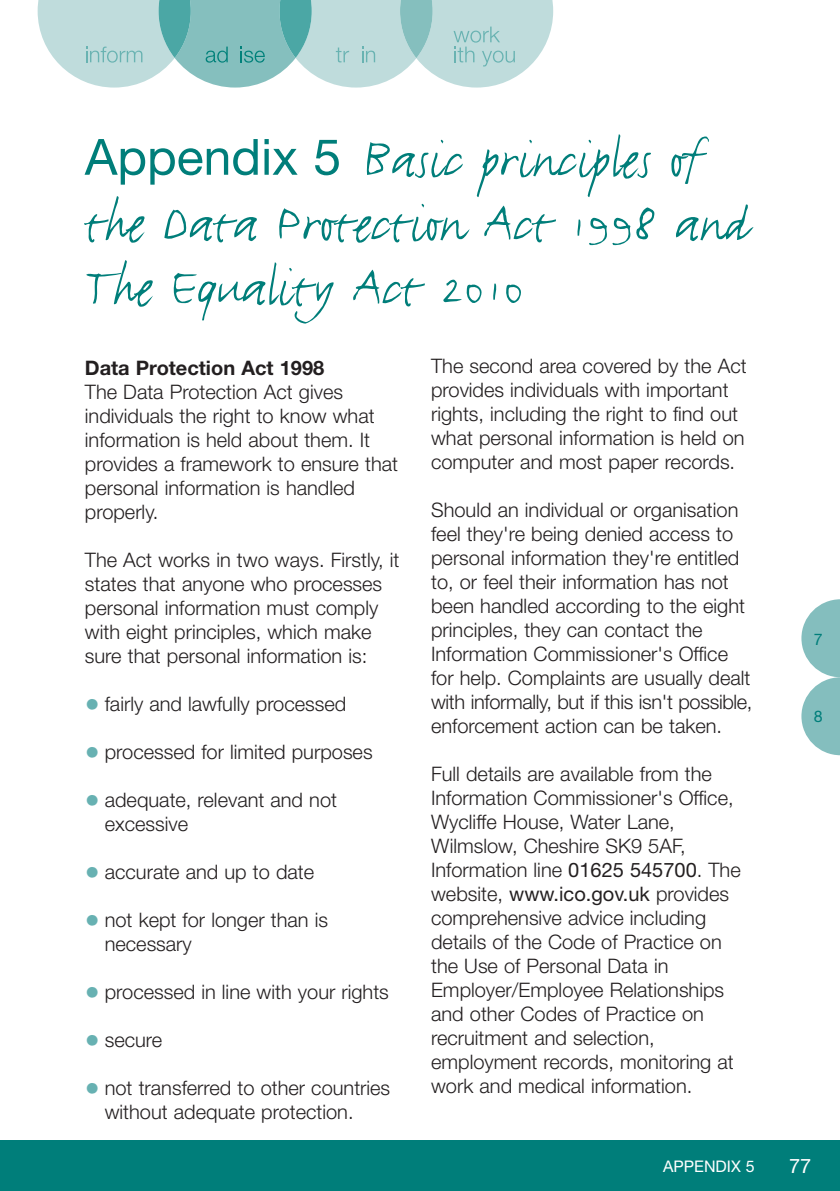
<style>
.page{position:relative;width:840px;height:1191px;background:#fff}
.page>*{position:absolute;margin:0;border:0;box-sizing:border-box;transform-origin:0 0}
.t1{font:60px/64px "FF Justlefthand";color:#007e7a}
.t2{font:300 20px/24px "Helvetica Neue";color:#231f20}
.t3{font:700 20px "Helvetica Neue";color:#231f20}
.t4{font:20px "Helvetica Neue";color:#fff}
.t5{font:16px "Helvetica Neue";color:#fff}
.t6{font:16px "Helvetica Neue";color:#007e7a}
.s1{font-family:"Helvetica Neue";font-size:50px}
.s2{font-size:30px;color:#67b1b2}
.s3{font-weight:400}
</style>
<div class="page">
<svg style="left:801px;top:599px;width:38px;height:156px"></svg>
<svg style="left:38px;top:0;width:515px;height:88px;background:#b2d6d5"></svg>
<div style="left:0;top:1140px;width:839px;height:51px;background:#007e7a"></div>
<h1 class="t1" style="left:85px;top:135px;width:665px"><span class="s1">Appendix 5</span> Basic principles of the Data Protection Act 1998 and<br>The Equality Act 2010</h1>
<h5 class="t3" style="left:85px;top:360px;width:241px">Data Protection Act 1998</h5>
<p class="t2" style="left:85px;top:381px;width:314px">The Data Protection Act gives individuals the right to know what information is held about them. It provides a framework to ensure that personal information is handled properly.</p>
<p class="t2" style="left:85px;top:549px;width:316px">The Act works in two ways. Firstly, it states that anyone who processes personal information must comply with eight principles, which make sure that personal information is:</p>
<p class="t2" style="left:85px;top:693px;width:263px"><span class="s2">•</span> fairly and lawfully processed</p>
<p class="t2" style="left:85px;top:741px;width:289px"><span class="s2">•</span> processed for limited purposes</p>
<p class="t2" style="left:105px;top:789px;width:234px;text-indent:-20px"><span class="s2">•</span> adequate, relevant and not excessive</p>
<p class="t2" style="left:85px;top:861px;width:231px"><span class="s2">•</span> accurate and up to date</p>
<p class="t2" style="left:105px;top:909px;width:225px;text-indent:-20px"><span class="s2">•</span> not kept for longer than is necessary</p>
<p class="t2" style="left:85px;top:981px;width:305px"><span class="s2">•</span> processed in line with your rights</p>
<p class="t2" style="left:85px;top:1029px;width:79px"><span class="s2">•</span> secure</p>
<p class="t2" style="left:105px;top:1077px;width:287px;text-indent:-20px"><span class="s2">•</span> not transferred to other countries without adequate protection.</p>
<p class="t2" style="left:431px;top:355px;width:317px">The second area covered by the Act provides individuals with important rights, including the right to find out what personal information is held on computer and most paper records.</p>
<p class="t2" style="left:431px;top:499px;width:315px">Should an individual or organisation feel they're being denied access to personal information they're entitled to, or feel their information has not been handled according to the eight principles, they can contact the</p>
<p class="t2" style="left:431px;top:643px;width:323px">Information Commissioner's Office for help. Complaints are usually dealt with informally, but if this isn't possible,</p>
<p class="t2" style="left:431px;top:715px;width:292px">enforcement action can be taken.</p>
<p class="t2" style="left:431px;top:763px;width:311px">Full details are available from the<br>Information Commissioner's Office,<br>Wycliffe House, Water Lane,<br>Wilmslow, Cheshire SK9 5AF,<br>Information line <span class="s3">01625 545700</span>. The website, <span class="s3">www.ico.gov.uk</span> provides comprehensive advice including details of the Code of Practice on the Use of Personal Data in<br>Employer/Employee Relationships and other Codes of Practice on recruitment and selection, employment records, monitoring at work and medical information.</p>
<p class="t6" style="left:813px;top:633px;width:10px">7</p>
<p class="t6" style="left:813px;top:711px;width:10px">8</p>
<p class="t5" style="left:662px;top:1160px;width:93px">APPENDIX 5</p>
<p class="t4" style="left:788px;top:1159px;width:24px">77</p>
</div>
